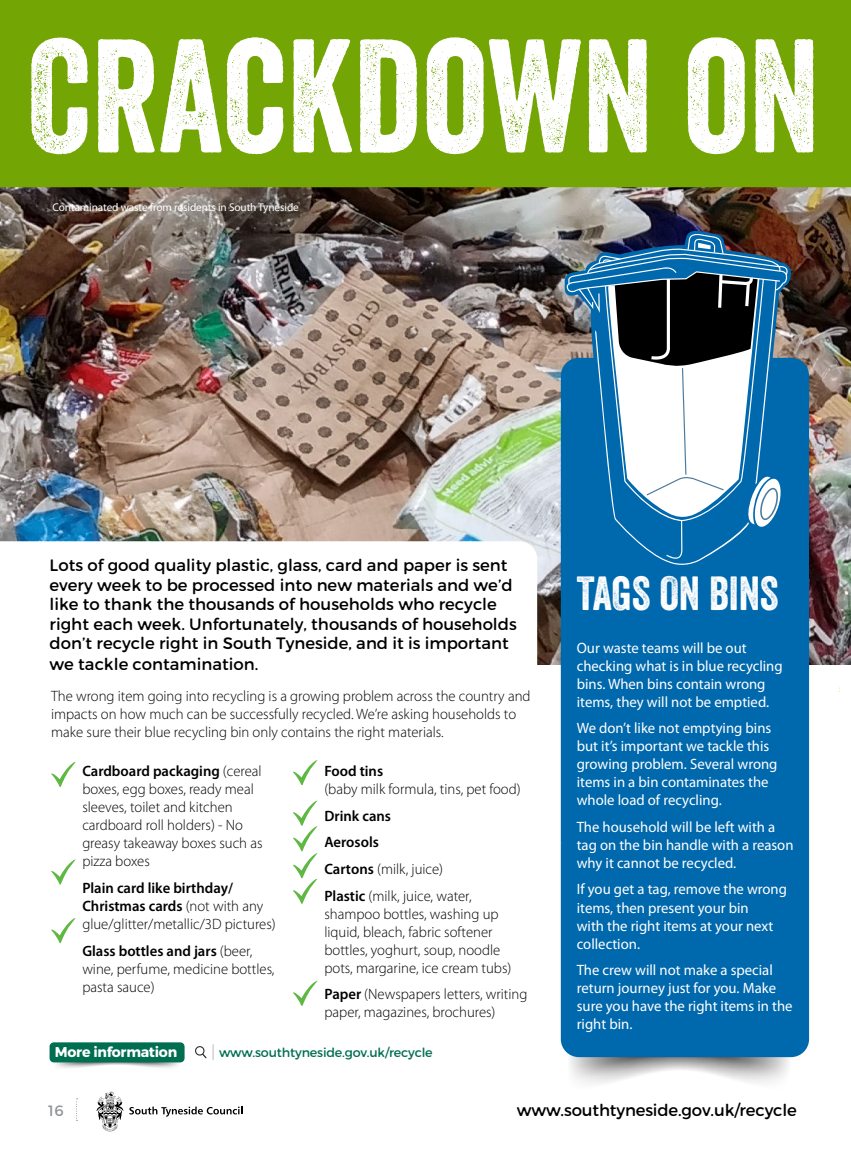
<style>
.page{position:relative;width:851px;height:1149px;background:#fff}
.page>*{position:absolute;margin:0;border:0;box-sizing:border-box;transform-origin:0 0}
.t1{font:156px "Veneer";color:#fff}
.t2{font:46.35px "Veneer";color:#fff}
.t3{font:16.5px/19.5px "Trueno Round";color:#000}
.t4{font:300 15px/18px "Myriad Pro";color:#000}
.t5{font:15px/18px "Myriad Pro";color:#fff}
.t6{font:600 15px/26.5px "Myriad Pro";color:#000}
.t7{font:15px "Trueno Round";color:#939598}
.t8{font:14.1px "Trueno Round Bd";letter-spacing:-.02em;color:#fff}
.t9{font:12.75px "Trueno Round";letter-spacing:-.015em;color:#006f51}
.t10{font:11.25px "Myriad Pro";letter-spacing:-.01em;color:#fff}
.s1{font-weight:600}
.s2{font-weight:300}
</style>
<div class="page">
<img style="left:567px;top:1053px;width:223px;height:30px">
<img style="left:0;top:187px;width:850px;height:476px">
<div style="left:560px;top:358px;width:249px;height:698px;background:#0068ac;border-radius:18px"></div>
<svg style="left:76px;top:1098px;width:2px;height:22px"></svg>
<svg style="left:129px;top:1106px;width:113px;height:10px"></svg>
<svg style="left:96px;top:1091px;width:27px;height:40px"></svg>
<div style="left:0;top:0;width:850px;height:187px;background:#73a605"></div>
<svg style="left:213px;top:1044px;width:1px;height:15px"></svg>
<svg style="left:195px;top:1046px;width:11px;height:11px"></svg>
<img style="left:55px;top:1062px;width:126px;height:6px">
<div style="left:50px;top:1041px;width:134px;height:21px;background:#006f51;border-radius:4px"></div>
<svg style="left:0;top:541px;width:537px;height:122px"></svg>
<svg style="left:562px;top:229px;width:230px;height:141px;background:#595052"></svg>
<svg style="left:566px;top:233px;width:222px;height:332px"></svg>
<svg style="left:51px;top:762px;width:25px;height:25px"></svg>
<svg style="left:51px;top:859px;width:25px;height:25px"></svg>
<svg style="left:51px;top:918px;width:25px;height:25px"></svg>
<svg style="left:293px;top:760px;width:24px;height:25px"></svg>
<svg style="left:293px;top:800px;width:24px;height:103px"></svg>
<svg style="left:293px;top:981px;width:24px;height:24px"></svg>
<h1 class="t1" style="left:28px;top:1px;width:793px">CRACKDOWN ON</h1>
<p class="t10" style="left:53px;top:200px;width:248px">Contaminated waste from residents in South Tyneside</p>
<p class="t3" style="left:50px;top:555px;width:468px">Lots of good quality plastic, glass, card and paper is sent every week to be processed into new materials and we’d like to thank the thousands of households who recycle right each week. Unfortunately, thousands of households don’t recycle right in South Tyneside, and it is important</p>
<p class="t3" style="left:50px;top:654px;width:210px">we tackle contamination.</p>
<p class="t4" style="left:51px;top:687px;width:481px">The wrong item going into recycling is a growing problem across the country and impacts on how much can be successfully recycled. We’re asking households to make sure their blue recycling bin only contains the right materials.</p>
<p class="t4" style="left:82px;top:762px;width:182px"><span class="s1">Cardboard packaging</span> (cereal boxes, egg boxes, ready meal sleeves, toilet and kitchen cardboard roll holders) - No greasy takeaway boxes such as pizza boxes</p>
<p class="t4" style="left:82px;top:878px;width:195px"><span class="s1">Plain card like birthday/<br>Christmas cards</span> (not with any glue/glitter/metallic/3D pictures)</p>
<p class="t4" style="left:82px;top:941px;width:194px"><span class="s1">Glass bottles and jars</span> (beer, wine, perfume, medicine bottles, pasta sauce)</p>
<p class="t6" style="left:324px;top:757px;width:60px">Food tins</p>
<p class="t4" style="left:324px;top:780px;width:198px">(baby milk formula, tins, pet food)</p>
<p class="t6" style="left:324px;top:802px;width:149px">Drink cans<br>Aerosols<br>Cartons <span class="s2">(milk, juice)<br></span>Plastic <span class="s2">(milk, juice, water,</span></p>
<p class="t4" style="left:324px;top:904px;width:188px">shampoo bottles, washing up liquid, bleach, fabric softener bottles, yoghurt, soup, noodle pots, margarine, ice cream tubs)</p>
<p class="t4" style="left:324px;top:984px;width:204px"><span class="s1">Paper</span> (Newspapers letters, writing paper, magazines, brochures)</p>
<p class="t8" style="left:55px;top:1042px;width:124px">More information</p>
<p class="t9" style="left:219px;top:1044px;width:215px">www.southtyneside.gov.uk/recycle</p>
<h2 class="t2" style="left:576px;top:565px;width:203px">TAGS ON BINS</h2>
<p class="t5" style="left:576px;top:638px;width:207px">Our waste teams will be out checking what is in blue recycling bins. When bins contain wrong items, they will not be emptied.</p>
<p class="t5" style="left:576px;top:718px;width:202px">We don’t like not emptying bins but it’s important we tackle this growing problem. Several wrong items in a bin contaminates the whole load of recycling.</p>
<p class="t5" style="left:576px;top:817px;width:218px">The household will be left with a tag on the bin handle with a reason why it cannot be recycled.</p>
<p class="t5" style="left:576px;top:879px;width:212px">If you get a tag, remove the wrong items, then present your bin<br>with the right items at your next collection.</p>
<p class="t5" style="left:576px;top:960px;width:217px">The crew will not make a special return journey just for you. Make sure you have the right items in the right bin.</p>
<p class="t7" style="left:48px;top:1100px;width:17px">16</p>
<p class="t3" style="left:517px;top:1099px;width:281px">www.southtyneside.gov.uk/recycle</p>
</div>
